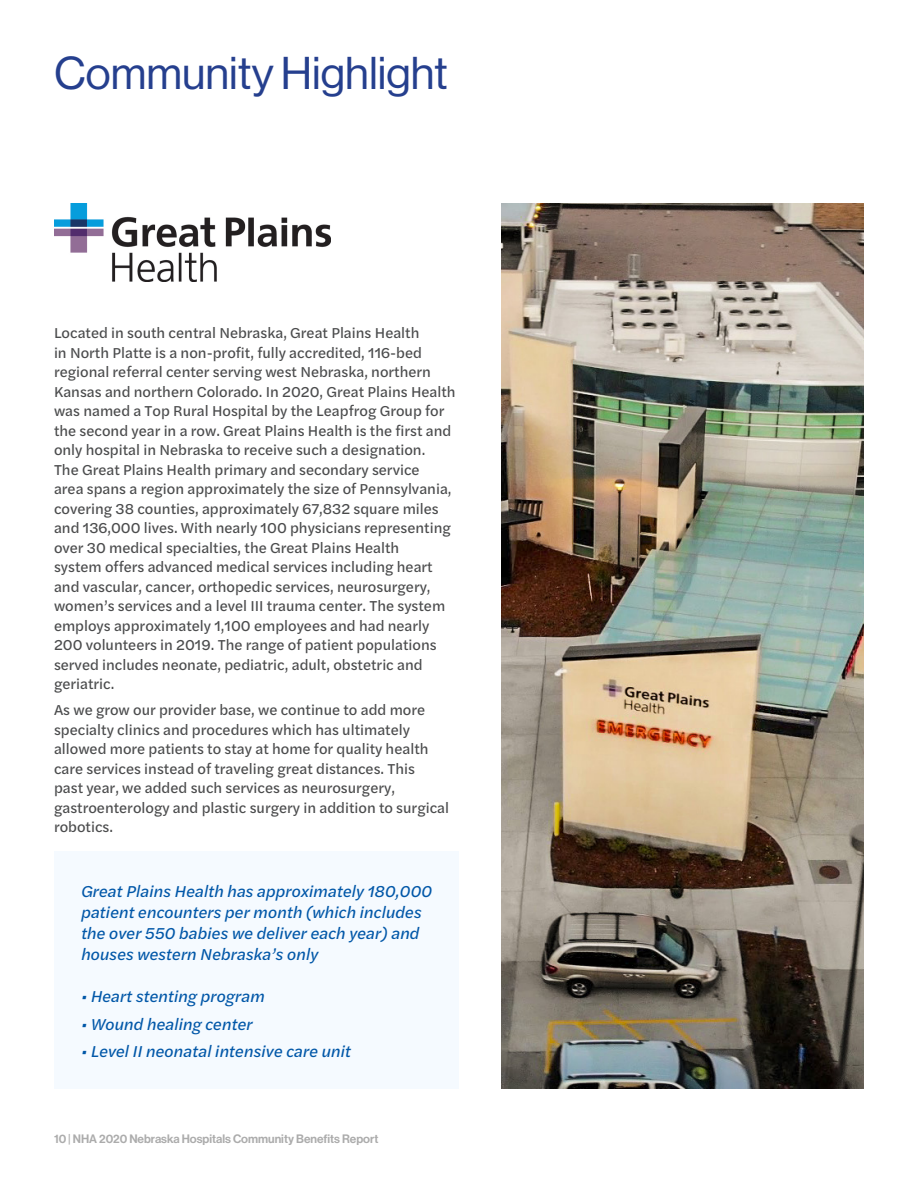
<style>
.page{position:relative;width:918px;height:1188px;background:#fff}
.page>*{position:absolute;margin:0;border:0;box-sizing:border-box;transform-origin:0 0}
.t1{font:45px "N Haas Grotesk DS Pro 55 Rg";color:#253f8e}
.t2{font:italic 16.5px/21px "Halyard Text";color:#0157a8}
.t3{font:15px/19.5px "Halyard Text";color:#4b4c4d}
.t4{font:12px "N Haas Grotesk DS Pro 65 Md";color:#acacac}
</style>
<div class="page">
<div style="left:54px;top:851px;width:405px;height:238px;background:#f5faff"></div>
<img style="left:54px;top:203px;width:276px;height:79px">
<img style="left:501px;top:203px;width:363px;height:886px">
<p class="t1" style="left:54px;top:48px;width:396px">Community Highlight</p>
<p class="t3" style="left:54px;top:322px;width:403px">Located in south central Nebraska, Great Plains Health<br>in North Platte is a non-profit, fully accredited, 116-bed regional referral center serving west Nebraska, northern Kansas and northern Colorado. In 2020, Great Plains Health was named a Top Rural Hospital by the Leapfrog Group for the second year in a row. Great Plains Health is the first and only hospital in Nebraska to receive such a designation.<br>The Great Plains Health primary and secondary service<br>area spans a region approximately the size of Pennsylvania, covering 38 counties, approximately 67,832 square miles and 136,000 lives. With nearly 100 physicians representing over 30 medical specialties, the Great Plains Health<br>system offers advanced medical services including heart and vascular, cancer, orthopedic services, neurosurgery, women’s services and a level III trauma center. The system employs approximately 1,100 employees and had nearly 200 volunteers in 2019. The range of patient populations served includes neonate, pediatric, adult, obstetric and geriatric.</p>
<p class="t3" style="left:54px;top:700px;width:397px">As we grow our provider base, we continue to add more specialty clinics and procedures which has ultimately allowed more patients to stay at home for quality health care services instead of traveling great distances. This<br>past year, we added such services as neurosurgery, gastroenterology and plastic surgery in addition to surgical robotics.</p>
<p class="t2" style="left:81px;top:880px;width:352px">Great Plains Health has approximately 180,000 patient encounters per month (which includes the over 550 babies we deliver each year) and houses western Nebraska’s only</p>
<p class="t2" style="left:81px;top:985px;width:185px">• Heart stenting program</p>
<p class="t2" style="left:81px;top:1013px;width:173px">• Wound healing center</p>
<p class="t2" style="left:81px;top:1041px;width:271px">• Level II neonatal intensive care unit</p>
<p class="t4" style="left:54px;top:1132px;width:326px">10 | NHA 2020 Nebraska Hospitals Community Benefits Report</p>
</div>
